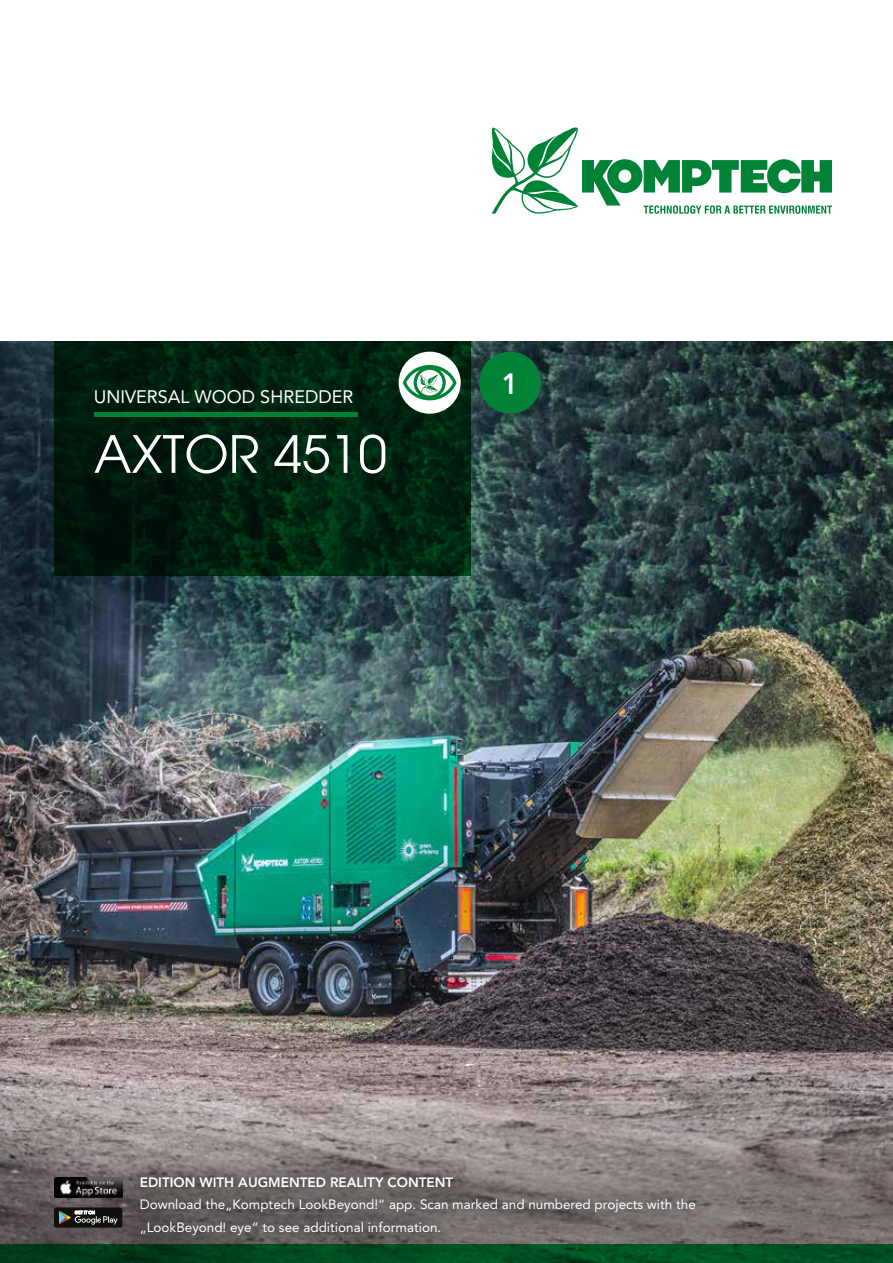
<style>
.page{position:relative;width:893px;height:1263px;background:#fff}
.page>*{position:absolute;margin:0;border:0;box-sizing:border-box;transform-origin:0 0}
.t1{font:51px "Avant Garde";color:#fff}
.t2{font:800 29.1px "Avenir";color:#fff;scale:.95 1}
.t3{font:18px "Avenir";color:#fff}
.t4{font:13.5px/22.2px "Avenir";color:#fff}
.t5{font:800 13.5px "Avenir";color:#fff}
</style>
<div class="page">
<img style="left:0;top:342px;width:893px;height:761px">
<svg style="left:492px;top:128px;width:340px;height:86px"></svg>
<svg style="left:54px;top:342px;width:417px;height:234px;background:#00200f"></svg>
<hr style="left:94px;top:412px;width:264px;height:4px;background:#008237">
<div style="left:479px;top:352px;width:62px;height:62px;background:#008237;border-radius:50%"></div>
<div style="left:399px;top:352px;width:62px;height:62px;background:#fff;border-radius:50%"></div>
<svg style="left:403px;top:365px;width:54px;height:35px"></svg>
<svg style="left:0;top:1244px;width:893px;height:19px;background:#00471e"></svg>
<svg style="left:0;top:1103px;width:893px;height:141px;background:#8c8282"></svg>
<svg style="left:106px;top:1140px;width:621px;height:123px;background:#5a7160"></svg>
<svg style="left:126px;top:1161px;width:583px;height:87px;background:#696664"></svg>
<div style="left:54px;top:1207px;width:68px;height:21px;background:#12100b;border-radius:3px"></div>
<svg style="left:59px;top:1211px;width:59px;height:14px"></svg>
<img style="left:54px;top:1178px;width:68px;height:20px">
<h3 class="t3" style="left:94px;top:386px;width:261px">UNIVERSAL WOOD SHREDDER</h3>
<h1 class="t1" style="left:94px;top:424px;width:294px">AXTOR 4510</h1>
<h2 class="t2" style="left:502px;top:366px;width:19px">1</h2>
<p class="t5" style="left:140px;top:1174px;width:315px">EDITION WITH AUGMENTED REALITY CONTENT</p>
<p class="t4" style="left:140px;top:1193px;width:558px">Download the„Komptech LookBeyond!“ app. Scan marked and numbered projects with the „LookBeyond! eye“ to see additional information.</p>
</div>
